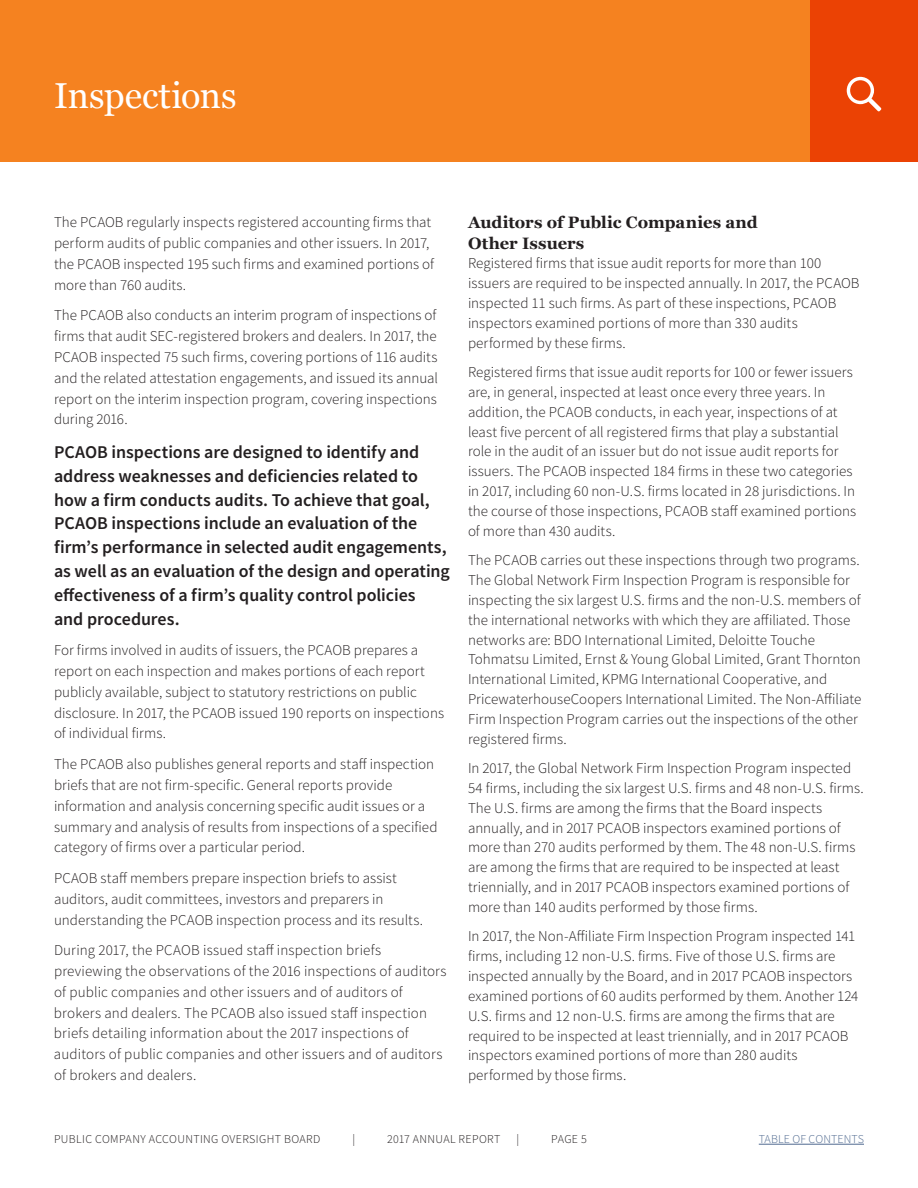
<style>
.page{position:relative;width:918px;height:1188px;background:#fff}
.page>*{position:absolute;margin:0;border:0;box-sizing:border-box;transform-origin:0 0}
.t1{font:36px "Georgia";letter-spacing:-.005em;color:#fff}
.t2{font:600 18px/23.9px "Source Sans Pro";letter-spacing:-.005em;color:#231f20}
.t3{font:700 16.5px/20.1px "Georgia";color:#231f20}
.t4{font:300 15px/19.8px "Source Sans Pro";letter-spacing:.005em;color:#231f20}
.t5{font:300 12px "Source Sans Pro";letter-spacing:.03em;color:#231f20}
.t6{font:300 12px "Source Sans Pro";letter-spacing:.01em;color:#4f698f}
</style>
<div class="page">
<hr style="left:759px;top:1144px;width:105px;height:1px;background:#4f698f">
<div style="left:0;top:0;width:918px;height:162px;background:#f58220"></div>
<div style="left:810px;top:0;width:108px;height:162px;background:#eb4204"></div>
<svg style="left:847px;top:77px;width:34px;height:34px"></svg>
<h1 class="t1" style="left:54px;top:70px;width:184px">Inspections</h1>
<p class="t4" style="left:54px;top:212px;width:382px;line-height:20.9px">The PCAOB regularly inspects registered accounting firms that perform audits of public companies and other issuers. In 2017, the PCAOB inspected 195 such firms and examined portions of more than 760 audits.</p>
<p class="t4" style="left:54px;top:305px;width:386px;line-height:20.9px;text-align:justify">The PCAOB also conducts an interim program of inspections of firms that audit SEC-registered brokers and dealers. In 2017, the PCAOB inspected 75 such firms, covering portions of 116 audits and the related attestation engagements, and issued its annual report on the interim inspection program, covering inspections during 2016.</p>
<p class="t2" style="left:54px;top:440px;width:397px">PCAOB inspections are designed to identify and address weaknesses and deficiencies related to how a firm conducts audits. To achieve that goal, PCAOB inspections include an evaluation of the firm’s performance in selected audit engagements, as well as an evaluation of the design and operating effectiveness of a firm’s quality control policies<br>and procedures.</p>
<p class="t4" style="left:54px;top:640px;width:392px;line-height:20.9px">For firms involved in audits of issuers, the PCAOB prepares a report on each inspection and makes portions of each report publicly available, subject to statutory restrictions on public disclosure. In 2017, the PCAOB issued 190 reports on inspections of individual firms.</p>
<p class="t4" style="left:54px;top:754px;width:385px;line-height:20.9px">The PCAOB also publishes general reports and staff inspection briefs that are not firm-specific. General reports provide information and analysis concerning specific audit issues or a summary and analysis of results from inspections of a specified category of firms over a particular period.</p>
<p class="t4" style="left:54px;top:868px;width:371px;line-height:20.9px">PCAOB staff members prepare inspection briefs to assist auditors, audit committees, investors and preparers in understanding the PCAOB inspection process and its results.</p>
<p class="t4" style="left:54px;top:940px;width:394px;line-height:20.9px">During 2017, the PCAOB issued staff inspection briefs previewing the observations of the 2016 inspections of auditors of public companies and other issuers and of auditors of brokers and dealers. The PCAOB also issued staff inspection briefs detailing information about the 2017 inspections of auditors of public companies and other issuers and of auditors of brokers and dealers.</p>
<p class="t3" style="left:468px;top:212px;width:291px">Auditors of Public Companies and<br>Other Issuers</p>
<p class="t4" style="left:468px;top:254px;width:393px">Registered firms that issue audit reports for more than 100 issuers are required to be inspected annually. In 2017, the PCAOB inspected 11 such firms. As part of these inspections, PCAOB inspectors examined portions of more than 330 audits performed by these firms.</p>
<p class="t4" style="left:468px;top:362px;width:390px">Registered firms that issue audit reports for 100 or fewer issuers are, in general, inspected at least once every three years. In addition, the PCAOB conducts, in each year, inspections of at least five percent of all registered firms that play a substantial role in the audit of an issuer but do not issue audit reports for issuers. The PCAOB inspected 184 firms in these two categories in 2017, including 60 non-U.S. firms located in 28 jurisdictions. In the course of those inspections, PCAOB staff examined portions of more than 430 audits.</p>
<p class="t4" style="left:468px;top:550px;width:395px">The PCAOB carries out these inspections through two programs.<br>The Global Network Firm Inspection Program is responsible for inspecting the six largest U.S. firms and the non-U.S. members of the international networks with which they are affiliated. Those networks are: BDO International Limited, Deloitte Touche Tohmatsu Limited, Ernst &amp; Young Global Limited, Grant Thornton International Limited, KPMG International Cooperative, and PricewaterhouseCoopers International Limited. The Non-Affiliate Firm Inspection Program carries out the inspections of the other registered firms.</p>
<p class="t4" style="left:468px;top:758px;width:397px">In 2017, the Global Network Firm Inspection Program inspected 54 firms, including the six largest U.S. firms and 48 non-U.S. firms.<br>The U.S. firms are among the firms that the Board inspects annually, and in 2017 PCAOB inspectors examined portions of more than 270 audits performed by them. The 48 non-U.S. firms are among the firms that are required to be inspected at least triennially, and in 2017 PCAOB inspectors examined portions of more than 140 audits performed by those firms.</p>
<p class="t4" style="left:468px;top:927px;width:392px">In 2017, the Non-Affiliate Firm Inspection Program inspected 141 firms, including 12 non-U.S. firms. Five of those U.S. firms are inspected annually by the Board, and in 2017 PCAOB inspectors examined portions of 60 audits performed by them. Another 124<br>U.S. firms and 12 non-U.S. firms are among the firms that are required to be inspected at least triennially, and in 2017 PCAOB inspectors examined portions of more than 280 audits performed by those firms.</p>
<p class="t5" style="left:54px;top:1132px;width:268px">PUBLIC COMPANY ACCOUNTING OVERSIGHT BOARD</p>
<p class="t5" style="left:352px;top:1132px;width:4px">|</p>
<p class="t5" style="left:387px;top:1132px;width:115px">2017 ANNUAL REPORT</p>
<p class="t5" style="left:517px;top:1132px;width:4px">|</p>
<p class="t5" style="left:551px;top:1132px;width:37px">PAGE 5</p>
<p class="t6" style="left:759px;top:1132px;width:107px">TABLE OF CONTENTS</p>
</div>
